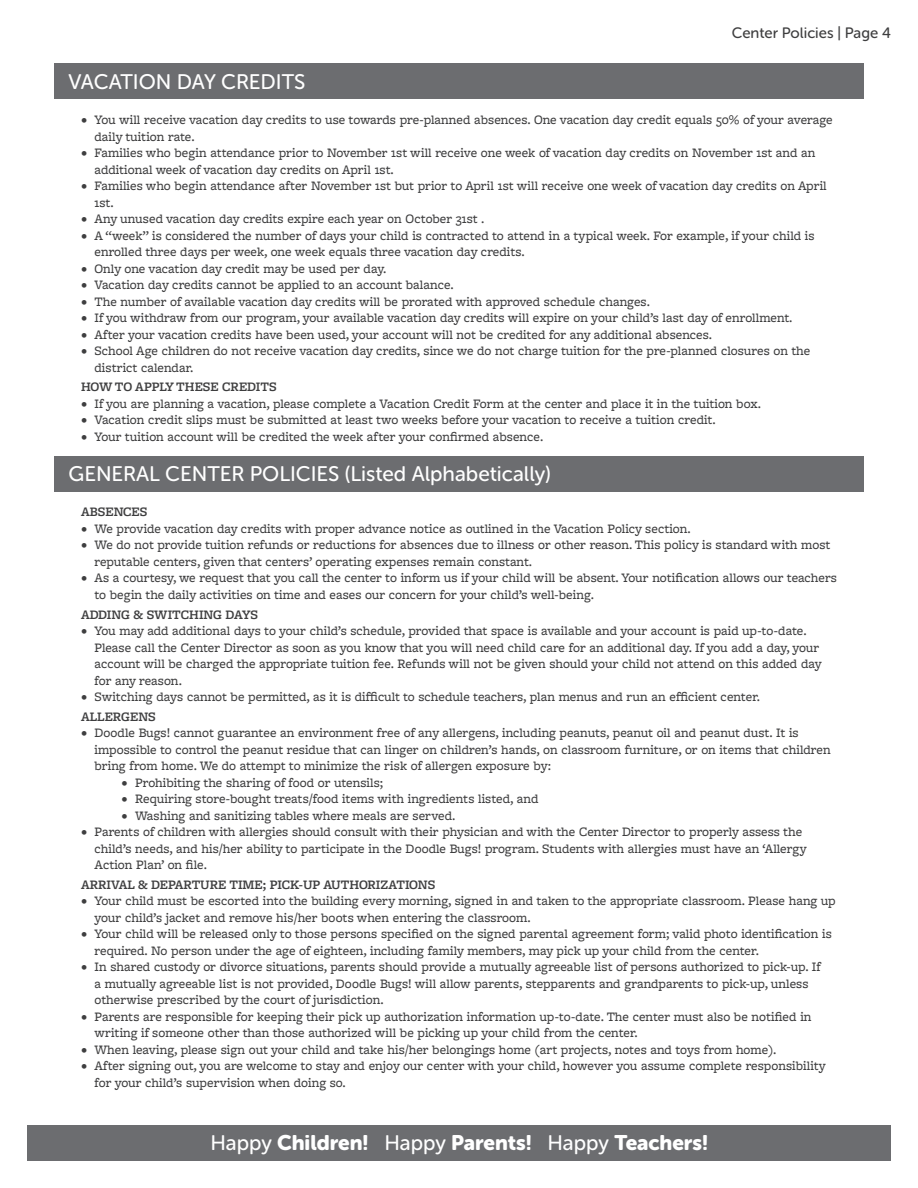
<style>
.page{position:relative;width:918px;height:1188px;background:#fff}
.page>*{position:absolute;margin:0;border:0;box-sizing:border-box;transform-origin:0 0}
.t1{font:21px "Museo Sans Rounded 500";color:#fff}
.t2{font:21px "Museo Sans Rounded 900";color:#fff}
.t3{font:15px "Museo Sans Rounded 500";color:#3e3e3f}
.t4{font:500 13.5px/16.5px "Freight Macro Pro";color:#3e3e3f}
.t5{font:600 13.5px "Freight Macro Pro";color:#3e3e3f}
.s1{font-family:"Museo Sans Rounded 500"}
</style>
<div class="page">
<div style="left:27px;top:1125px;width:864px;height:36px;background:#6c6d70"></div>
<div style="left:54px;top:456px;width:810px;height:36px;background:#6c6d70"></div>
<div style="left:54px;top:63px;width:810px;height:36px;background:#6c6d70"></div>
<p class="t3" style="left:732px;top:25px;width:161px">Center Policies | Page 4</p>
<p class="t1" style="left:69px;top:70px;width:238px">VACATION DAY CREDITS</p>
<p class="t4" style="left:94px;top:111px;width:740px;text-indent:-14px">• You will receive vacation day credits to use towards pre-planned absences. One vacation day credit equals 50% of your average daily tuition rate.</p>
<p class="t4" style="left:94px;top:144px;width:723px;text-indent:-14px">• Families who begin attendance prior to November 1st will receive one week of vacation day credits on November 1st and an additional week of vacation day credits on April 1st.</p>
<p class="t4" style="left:94px;top:177px;width:734px;text-indent:-14px">• Families who begin attendance after November 1st but prior to April 1st will receive one week of vacation day credits on April<br>1st.</p>
<p class="t4" style="left:81px;top:210px;width:405px">• Any unused vacation day credits expire each year on October 31st .</p>
<p class="t4" style="left:94px;top:226px;width:722px;text-indent:-14px">• A “week” is considered the number of days your child is contracted to attend in a typical week. For example, if your child is enrolled three days per week, one week equals three vacation day credits.</p>
<p class="t4" style="left:81px;top:259px;width:307px">• Only one vacation day credit may be used per day.</p>
<p class="t4" style="left:81px;top:276px;width:374px">• Vacation day credits cannot be applied to an account balance.</p>
<p class="t4" style="left:81px;top:292px;width:571px">• The number of available vacation day credits will be prorated with approved schedule changes.</p>
<p class="t4" style="left:81px;top:309px;width:713px">• If you withdraw from our program, your available vacation day credits will expire on your child’s last day of enrollment.</p>
<p class="t4" style="left:81px;top:325px;width:633px">• After your vacation credits have been used, your account will not be credited for any additional absences.</p>
<p class="t4" style="left:94px;top:342px;width:717px;text-indent:-14px">• School Age children do not receive vacation day credits, since we do not charge tuition for the pre-planned closures on the district calendar.</p>
<p class="t5" style="left:81px;top:377px;width:197px">HOW TO APPLY THESE CREDITS</p>
<p class="t4" style="left:81px;top:395px;width:682px">• If you are planning a vacation, please complete a Vacation Credit Form at the center and place it in the tuition box.</p>
<p class="t4" style="left:81px;top:411px;width:636px">• Vacation credit slips must be submitted at least two weeks before your vacation to receive a tuition credit.</p>
<p class="t4" style="left:81px;top:428px;width:464px">• Your tuition account will be credited the week after your confirmed absence.</p>
<p class="t1" style="left:69px;top:463px;width:484px">GENERAL CENTER POLICIES (Listed Alphabetically)</p>
<p class="t5" style="left:81px;top:503px;width:68px">ABSENCES</p>
<p class="t4" style="left:81px;top:520px;width:611px">• We provide vacation day credits with proper advance notice as outlined in the Vacation Policy section.</p>
<p class="t4" style="left:94px;top:536px;width:737px;text-indent:-14px">• We do not provide tuition refunds or reductions for absences due to illness or other reason. This policy is standard with most reputable centers, given that centers’ operating expenses remain constant.</p>
<p class="t4" style="left:94px;top:569px;width:744px;text-indent:-14px">• As a courtesy, we request that you call the center to inform us if your child will be absent. Your notification allows our teachers to begin the daily activities on time and eases our concern for your child’s well-being.</p>
<p class="t5" style="left:81px;top:605px;width:179px">ADDING &amp; SWITCHING DAYS</p>
<p class="t4" style="left:94px;top:622px;width:729px;text-indent:-14px">• You may add additional days to your child’s schedule, provided that space is available and your account is paid up-to-date.<br>Please call the Center Director as soon as you know that you will need child care for an additional day. If you add a day, your account will be charged the appropriate tuition fee. Refunds will not be given should your child not attend on this added day for any reason.</p>
<p class="t4" style="left:81px;top:688px;width:681px">• Switching days cannot be permitted, as it is difficult to schedule teachers, plan menus and run an efficient center.</p>
<p class="t5" style="left:81px;top:707px;width:76px">ALLERGENS</p>
<p class="t4" style="left:94px;top:724px;width:738px;text-indent:-14px">• Doodle Bugs! cannot guarantee an environment free of any allergens, including peanuts, peanut oil and peanut dust. It is impossible to control the peanut residue that can linger on children’s hands, on classroom furniture, or on items that children bring from home. We do attempt to minimize the risk of allergen exposure by:</p>
<p class="t4" style="left:122px;top:773px;width:263px">• Prohibiting the sharing of food or utensils;</p>
<p class="t4" style="left:122px;top:790px;width:419px">• Requiring store-bought treats/food items with ingredients listed, and</p>
<p class="t4" style="left:122px;top:806px;width:336px">• Washing and sanitizing tables where meals are served.</p>
<p class="t4" style="left:94px;top:823px;width:714px;text-indent:-14px">• Parents of children with allergies should consult with their physician and with the Center Director to properly assess the child’s needs, and his/her ability to participate in the Doodle Bugs! program. Students with allergies must have an ‘Allergy<br>Action Plan’ on file.</p>
<p class="t5" style="left:81px;top:875px;width:356px">ARRIVAL &amp; DEPARTURE TIME; PICK-UP AUTHORIZATIONS</p>
<p class="t4" style="left:94px;top:892px;width:743px;text-indent:-14px">• Your child must be escorted into the building every morning, signed in and taken to the appropriate classroom. Please hang up your child’s jacket and remove his/her boots when entering the classroom.</p>
<p class="t4" style="left:94px;top:925px;width:739px;text-indent:-14px">• Your child will be released only to those persons specified on the signed parental agreement form; valid photo identification is required. No person under the age of eighteen, including family members, may pick up your child from the center.</p>
<p class="t4" style="left:94px;top:958px;width:728px;text-indent:-14px">• In shared custody or divorce situations, parents should provide a mutually agreeable list of persons authorized to pick-up. If a mutually agreeable list is not provided, Doodle Bugs! will allow parents, stepparents and grandparents to pick-up, unless otherwise prescribed by the court of jurisdiction.</p>
<p class="t4" style="left:94px;top:1008px;width:719px;text-indent:-14px">• Parents are responsible for keeping their pick up authorization information up-to-date. The center must also be notified in writing if someone other than those authorized will be picking up your child from the center.</p>
<p class="t4" style="left:81px;top:1041px;width:697px">• When leaving, please sign out your child and take his/her belongings home (art projects, notes and toys from home).</p>
<p class="t4" style="left:94px;top:1057px;width:733px;text-indent:-14px">• After signing out, you are welcome to stay and enjoy our center with your child, however you assume complete responsibility for your child’s supervision when doing so.</p>
<h1 class="t2" style="left:210px;top:1131px;width:499px"><span class="s1">Happy</span> Children! <span class="s1">Happy</span> Parents! <span class="s1">Happy</span> Teachers!</h1>
</div>
